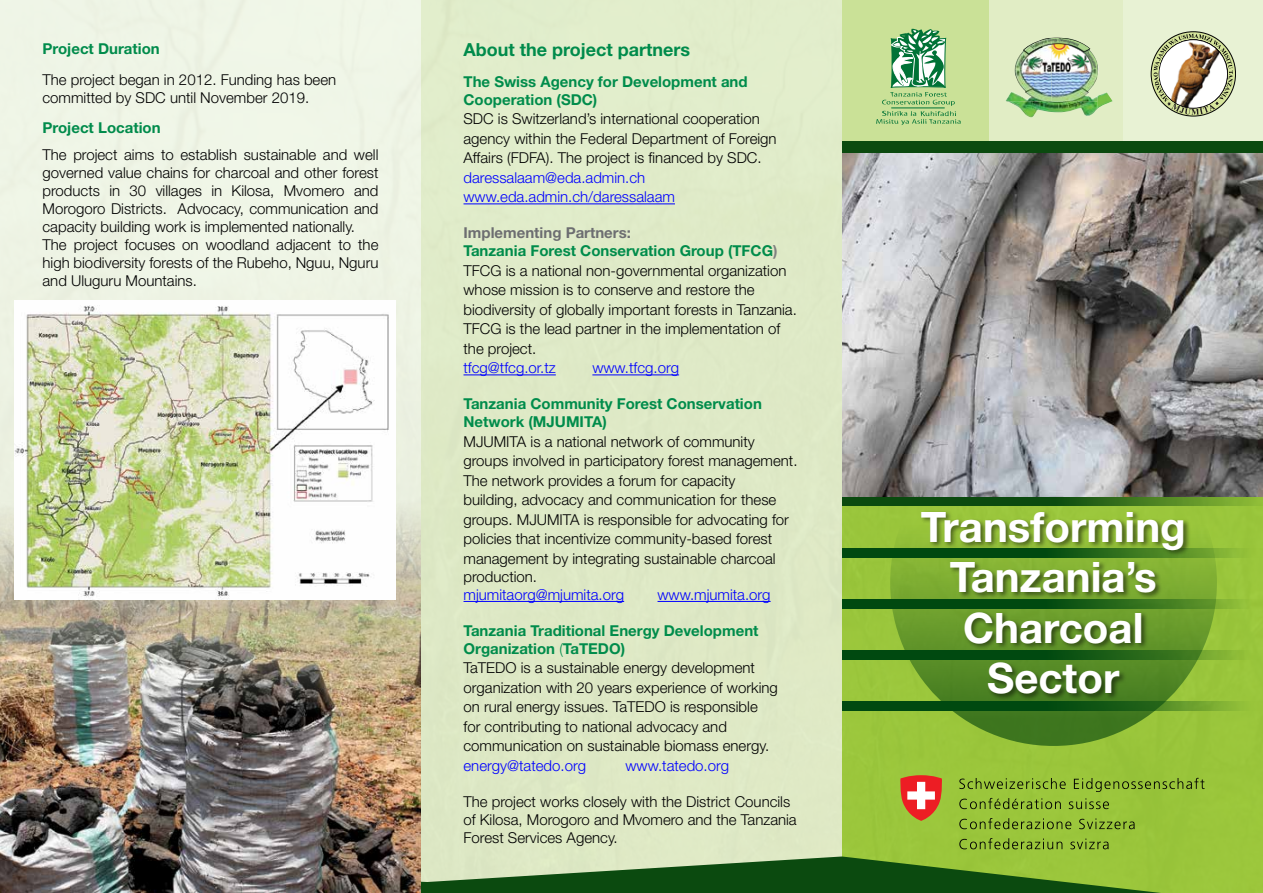
<style>
.page{position:relative;width:1263px;height:893px;background:#fff}
.page>*{position:absolute;margin:0;border:0;box-sizing:border-box;transform-origin:0 0}
.t1{font:700 42px/50.4px "Helvetica Neue LT Std";color:#fff;text-align:center}
.t2{font:700 18px "Helvetica Neue LT Std";color:#008b4b}
.t3{font:300 15px/19.5px "Helvetica Neue LT Std";color:#000}
.t4{font:700 15px/18px "Helvetica Neue LT Std";color:#008c4b}
.t5{font:300 15px/19.5px "Helvetica Neue LT Std";color:#00f}
.t6{font:700 15px "Helvetica Neue LT Std";color:#008b4b}
.s1{color:#6d6e71}
.s2{color:#808080}
.s3{font-weight:300}
</style>
<div class="page">
<img style="left:0;top:0;width:1263px;height:893px">
<hr style="left:463px;top:203px;width:212px;height:1px;background:#00f">
<hr style="left:463px;top:374px;width:93px;height:1px;background:#00f">
<hr style="left:592px;top:374px;width:87px;height:1px;background:#00f">
<hr style="left:463px;top:601px;width:161px;height:1px;background:#00f">
<hr style="left:657px;top:601px;width:114px;height:1px;background:#00f">
<svg style="left:959px;top:778px;width:107px;height:11px"></svg>
<svg style="left:1074px;top:778px;width:130px;height:14px;background:#80a530"></svg>
<svg style="left:959px;top:798px;width:102px;height:11px"></svg>
<svg style="left:1069px;top:798px;width:40px;height:11px"></svg>
<svg style="left:959px;top:818px;width:112px;height:11px"></svg>
<svg style="left:1079px;top:818px;width:56px;height:11px"></svg>
<svg style="left:959px;top:838px;width:103px;height:11px"></svg>
<svg style="left:1070px;top:838px;width:38px;height:11px"></svg>
<svg style="left:900px;top:775px;width:42px;height:46px"></svg>
<div style="left:842px;top:140px;width:421px;height:13px;background:#0b4a0f"></div>
<svg style="left:421px;top:856px;width:740px;height:37px;background:#55853e"></svg>
<div style="left:1123px;top:0;width:140px;height:140px;background:#e8f2d4"></div>
<div style="left:976px;top:0;width:147px;height:140px;background:#e1edc5"></div>
<div style="left:842px;top:0;width:147px;height:140px;background:#cae197"></div>
<svg style="left:1153px;top:34px;width:80px;height:81px"></svg>
<img style="left:1159px;top:40px;width:68px;height:68px;border-radius:34px">
<img style="left:1015px;top:51px;width:82px;height:19px">
<img style="left:1097px;top:63px;width:16px;height:46px">
<img style="left:1005px;top:70px;width:92px;height:32px">
<img style="left:1007px;top:101px;width:79px;height:16px">
<svg style="left:1023px;top:37px;width:68px;height:18px"></svg>
<svg style="left:876px;top:29px;width:85px;height:96px"></svg>
<svg style="left:890px;top:419px;width:327px;height:327px;background:#65982a"></svg>
<svg style="left:842px;top:497px;width:421px;height:9px;background:#2c6719"></svg>
<svg style="left:842px;top:549px;width:421px;height:9px"></svg>
<svg style="left:842px;top:600px;width:421px;height:9px"></svg>
<svg style="left:842px;top:651px;width:421px;height:9px"></svg>
<svg style="left:842px;top:701px;width:421px;height:10px;background:#226419"></svg>
<div style="left:920px;top:510px;width:270px;height:191px;background:#000;opacity:.5"></div>
<img style="left:842px;top:153px;width:421px;height:344px">
<img style="left:0;top:402px;width:421px;height:491px">
<img style="left:15px;top:300px;width:380px;height:300px">
<p class="t6" style="left:43px;top:39px;width:119px">Project Duration</p>
<p class="t3" style="left:43px;top:70px;width:295px;line-height:18px">The project began in 2012. Funding has been committed by SDC until November 2019.</p>
<p class="t6" style="left:43px;top:119px;width:120px">Project Location</p>
<p class="t3" style="left:43px;top:145px;width:337px;line-height:18px">The project aims to establish sustainable and well governed value chains for charcoal and other forest products in 30 villages in Kilosa, Mvomero and Morogoro Districts. Advocacy, communication and capacity building work is implemented nationally.<br>The project focuses on woodland adjacent to the high biodiversity forests of the Rubeho, Nguu, Nguru and Uluguru Mountains.</p>
<p class="t2" style="left:463px;top:39px;width:228px">About the project partners</p>
<p class="t4" style="left:463px;top:72px;width:286px">The Swiss Agency for Development and<br>Cooperation (SDC)</p>
<p class="t3" style="left:463px;top:109px;width:315px">SDC is Switzerland’s international cooperation agency within the Federal Department of Foreign<br>Affairs (FDFA). The project is financed by SDC.</p>
<p class="t5" style="left:463px;top:167px;width:213px">daressalaam@eda.admin.ch www.eda.admin.ch/daressalaam</p>
<p class="t4" style="left:463px;top:224px;width:315px"><span class="s1">Implementing Partners:<br></span>Tanzania Forest Conservation Group (TFCG<span class="s2">)</span></p>
<p class="t3" style="left:463px;top:260px;width:335px">TFCG is a national non-governmental organization whose mission is to conserve and restore the biodiversity of globally important forests in Tanzania.<br>TFCG is the lead partner in the implementation of the project.</p>
<p class="t5" style="left:463px;top:358px;width:94px">tfcg@tfcg.or.tz</p>
<p class="t5" style="left:592px;top:358px;width:88px">www.tfcg.org</p>
<p class="t4" style="left:463px;top:395px;width:300px">Tanzania Community Forest Conservation<br>Network (MJUMITA)</p>
<p class="t3" style="left:463px;top:431px;width:335px">MJUMITA is a national network of community groups involved in participatory forest management.<br>The network provides a forum for capacity<br>building, advocacy and communication for these groups. MJUMITA is responsible for advocating for policies that incentivize community-based forest management by integrating sustainable charcoal</p>
<p class="t3" style="left:463px;top:566px;width:75px">production.</p>
<p class="t5" style="left:463px;top:584px;width:162px">mjumitaorg@mjumita.org</p>
<p class="t5" style="left:657px;top:584px;width:115px">www.mjumita.org</p>
<p class="t4" style="left:463px;top:621px;width:296px">Tanzania Traditional Energy Development<br>Organization <span class="s3">(</span>TaTEDO)</p>
<p class="t3" style="left:463px;top:658px;width:316px">TaTEDO is a sustainable energy development organization with 20 years experience of working on rural energy issues. TaTEDO is responsible for contributing to national advocacy and communication on sustainable biomass energy.</p>
<p class="t5" style="left:463px;top:755px;width:124px">energy@tatedo.org</p>
<p class="t5" style="left:625px;top:755px;width:105px">www.tatedo.org</p>
<p class="t3" style="left:463px;top:792px;width:335px;line-height:18px">The project works closely with the District Councils of Kilosa, Morogoro and Mvomero and the Tanzania<br>Forest Services Agency.</p>
<h1 class="t1" style="left:921px;top:501px;width:267px">Transforming<br>Tanzania’s<br>Charcoal<br>Sector</h1>
</div>
